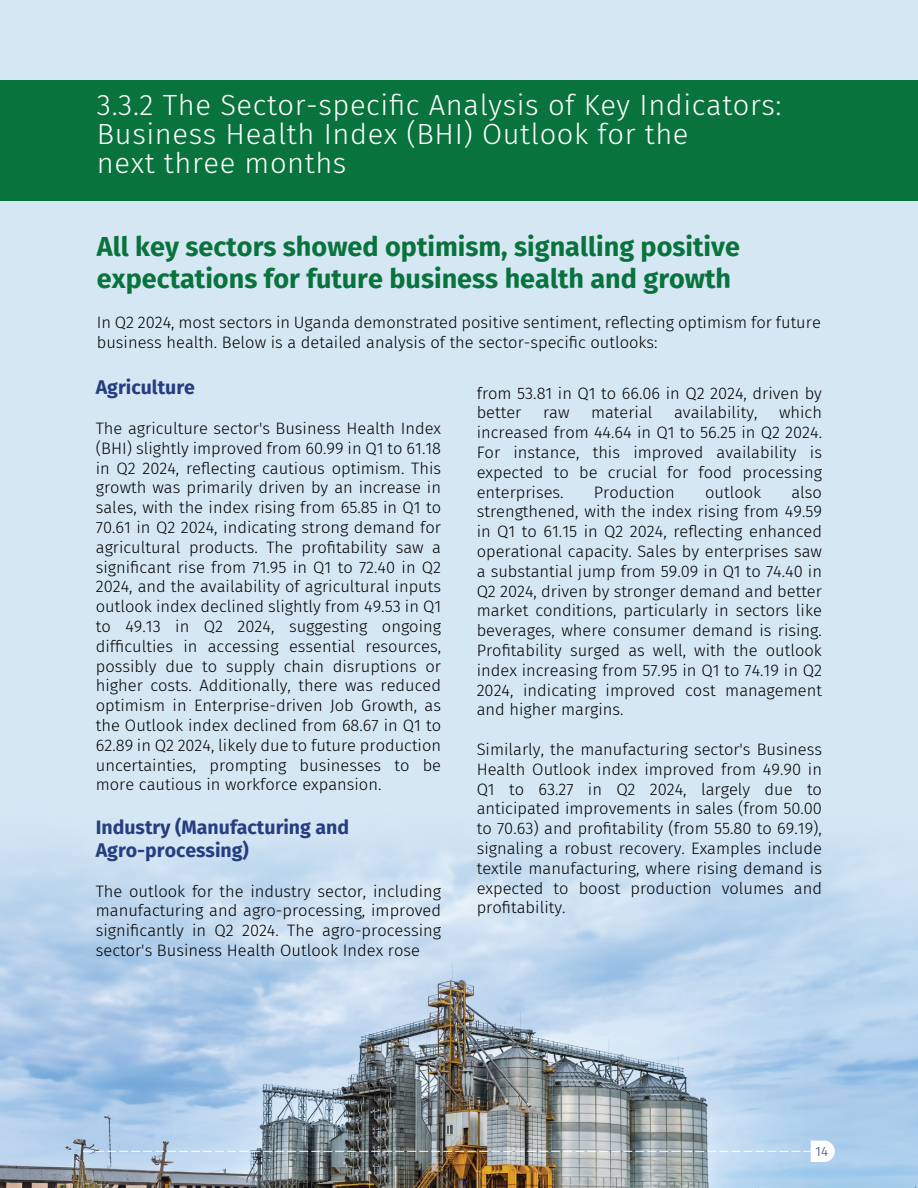
<style>
.page{position:relative;width:918px;height:1188px;background:#d6e7f4}
.page>*{position:absolute;margin:0;border:0;box-sizing:border-box;transform-origin:0 0}
.t1{font:300 29.1px/29px "Fira Sans";letter-spacing:.02em;color:#fff}
.t2{font:700 27px/32.4px "Fira Sans";color:#08733d}
.t3{font:700 19.5px/23.4px "Fira Sans";color:#253e81}
.t4{font:300 16.5px/19.8px "Fira Sans";color:#000;text-align:justify}
.t5{font:300 13.35px "Fira Sans";color:#253e81}
</style>
<div class="page">
<img style="left:0;top:840px;width:918px;height:348px">
<div style="left:0;top:80px;width:918px;height:121px;background:#08733d"></div>
<img style="left:83px;top:1141px;width:752px;height:21px">
<h1 class="t1" style="left:97px;top:90px;width:686px">3.3.2 The Sector-specific Analysis of Key Indicators:<br>Business Health Index (BHI) Outlook for the<br>next three months</h1>
<h2 class="t2" style="left:97px;top:228px;width:645px">All key sectors showed optimism, signalling positive expectations for future business health and growth</h2>
<p class="t4" style="left:97px;top:312px;width:726px">In Q2 2024, most sectors in Uganda demonstrated positive sentiment, reflecting optimism for future business health. Below is a detailed analysis of the sector-specific outlooks:</p>
<p class="t3" style="left:96px;top:375px;width:101px">Agriculture</p>
<p class="t4" style="left:96px;top:418px;width:347px">The agriculture sector's Business Health Index (BHI) slightly improved from 60.99 in Q1 to 61.18 in Q2 2024, reflecting cautious optimism. This growth was primarily driven by an increase in sales, with the index rising from 65.85 in Q1 to 70.61 in Q2 2024, indicating strong demand for agricultural products. The profitability saw a significant rise from 71.95 in Q1 to 72.40 in Q2<br>2024, and the availability of agricultural inputs outlook index declined slightly from 49.53 in Q1 to 49.13 in Q2 2024, suggesting ongoing difficulties in accessing essential resources, possibly due to supply chain disruptions or higher costs. Additionally, there was reduced optimism in Enterprise-driven Job Growth, as the Outlook index declined from 68.67 in Q1 to 62.89 in Q2 2024, likely due to future production uncertainties, prompting businesses to be more cautious in workforce expansion.</p>
<p class="t3" style="left:96px;top:814px;width:255px">Industry (Manufacturing and<br>Agro-processing)</p>
<p class="t4" style="left:96px;top:881px;width:347px">The outlook for the industry sector, including manufacturing and agro-processing, improved significantly in Q2 2024. The agro-processing sector's Business Health Outlook Index rose</p>
<p class="t4" style="left:477px;top:383px;width:347px">from 53.81 in Q1 to 66.06 in Q2 2024, driven by better</p>
<p class="t4" style="left:477px;top:403px;width:347px;text-indent:302px">which increased from 44.64 in Q1 to 56.25 in Q2 2024.<br>For instance, this improved availability is expected to be crucial for food processing enterprises.</p>
<p class="t4" style="left:543px;top:403px;width:28px">raw</p>
<p class="t4" style="left:591px;top:403px;width:63px">material</p>
<p class="t4" style="left:674px;top:403px;width:85px">availability,</p>
<p class="t4" style="left:594px;top:482px;width:83px">Production</p>
<p class="t4" style="left:705px;top:482px;width:58px">outlook</p>
<p class="t4" style="left:477px;top:482px;width:347px;text-indent:315px">also strengthened, with the index rising from 49.59 in Q1 to 61.15 in Q2 2024, reflecting enhanced operational capacity. Sales by enterprises saw a substantial jump from 59.09 in Q1 to 74.40 in Q2 2024, driven by stronger demand and better market conditions, particularly in sectors like beverages, where consumer demand is rising.<br>Profitability surged as well, with the outlook index increasing from 57.95 in Q1 to 74.19 in Q2<br>2024, indicating improved cost management and higher margins.</p>
<p class="t4" style="left:477px;top:739px;width:347px">Similarly, the manufacturing sector's Business Health Outlook index improved from 49.90 in Q1 to 63.27 in Q2 2024, largely due to anticipated improvements in sales (from 50.00 to 70.63) and profitability (from 55.80 to 69.19), signaling a robust recovery. Examples include textile manufacturing, where rising demand is expected to boost production volumes and profitability.</p>
<p class="t5" style="left:815px;top:1142px;width:14px">14</p>
</div>
